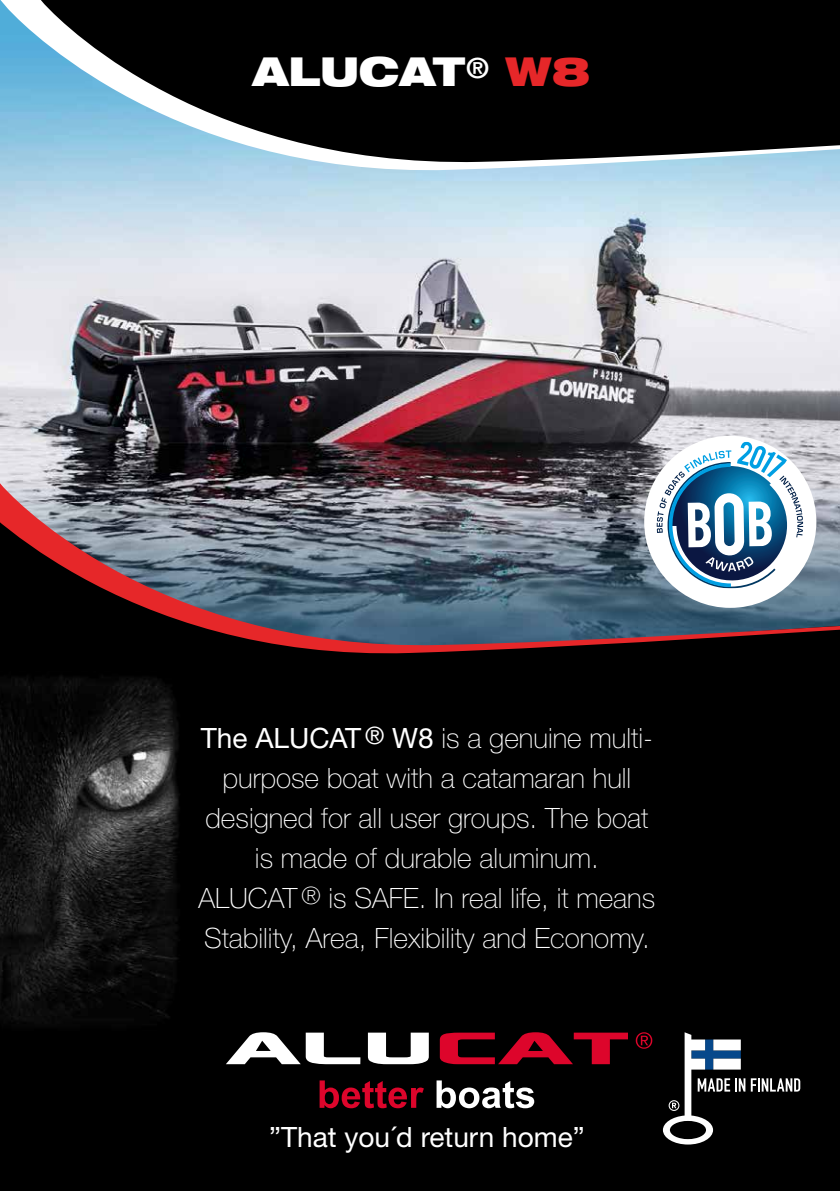
<style>
.page{position:relative;width:840px;height:1191px;background:#fff}
.page>*{position:absolute;margin:0;border:0;box-sizing:border-box;transform-origin:0 0}
.t1{font:900 expanded 40px "Helvetica Neue";color:#fff}
.t2{font:100 28px/40px "Helvetica Neue";color:#fff;text-align:center}
.t3{font:28px "Helvetica Neue";color:#fff}
.s1{color:#e62729}
.s2{font-weight:400}
.s3{font-weight:400;font-size:24px}
.s4{font-size:24px}
</style>
<div class="page">
<div style="left:0;top:0;width:839px;height:1191px;background:#000"></div>
<img style="left:1px;top:179px;width:838px;height:266px">
<svg style="left:0;top:445px;width:839px;height:78px"></svg>
<img style="left:1px;top:465px;width:838px;height:189px">
<svg style="left:0;top:0;width:839px;height:179px;background:#acd4ea"></svg>
<svg style="left:3px;top:0;width:836px;height:168px"></svg>
<img style="left:0;top:676px;width:179px;height:348px">
<svg style="left:226px;top:1032px;width:134px;height:32px"></svg>
<svg style="left:368px;top:1032px;width:60px;height:32px"></svg>
<svg style="left:439px;top:1032px;width:188px;height:32px"></svg>
<svg style="left:319px;top:1080px;width:104px;height:28px"></svg>
<svg style="left:436px;top:1080px;width:98px;height:28px"></svg>
<svg style="left:662px;top:1032px;width:137px;height:112px"></svg>
<svg style="left:635px;top:1032px;width:17px;height:16px"></svg>
<svg style="left:643px;top:436px;width:172px;height:179px;background:#95b0c2"></svg>
<h1 class="t1" style="left:253px;top:46px;width:339px">AlucAt<sup>®</sup> <span class="s1">W8</span></h1>
<p class="t2" style="left:198px;top:718px;width:458px"><span class="s2">The ALUCAT</span> <span class="s3">®</span> <span class="s2">W8</span> is a genuine multi&shy;purpose boat with a catamaran hull designed for all user groups. The boat is made of durable aluminum.<br>ALUCAT <span class="s4">®</span> is SAFE. In real life, it means Stability, Area, Flexibility and Economy.</p>
<p class="t3" style="left:269px;top:1120px;width:317px">”That you´d return home”</p>
</div>
